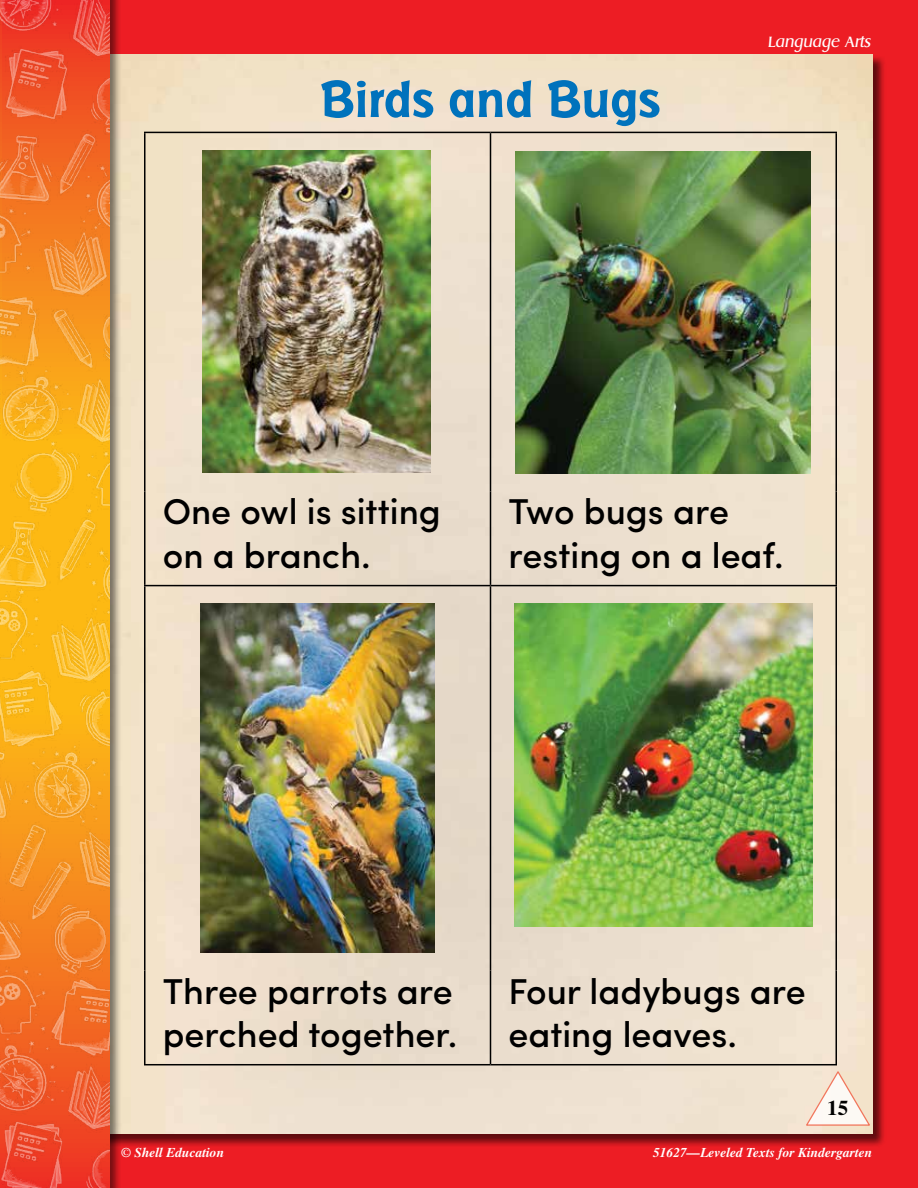
<style>
.page{position:relative;width:918px;height:1188px;background:#fff}
.page>*{position:absolute;margin:0;border:0;box-sizing:border-box;transform-origin:0 0}
.t1{font:700 54px "Badger";color:#0072bc}
.t2{font:500 36px/43.2px "Sofia Pro";color:#000}
.t3{font:700 21px "Times LT Std";color:#000}
.t4{font:italic 15px "Griffon";color:#fff}
.t5{font:italic 700 13.5px "Times LT Std";color:#fff}
</style>
<div class="page">
<div style="left:38px;top:0;width:880px;height:1188px;background:#ed1d24"></div>
<div style="left:82px;top:55px;width:805px;height:1093px;background:#000;opacity:.6"></div>
<img style="left:122px;top:54px;width:750px;height:1080px">
<hr style="left:144px;top:132px;width:346px;height:1px;background:#000">
<hr style="left:144px;top:133px;width:2px;height:358px;background:#000">
<hr style="left:490px;top:132px;width:347px;height:1px;background:#000">
<hr style="left:490px;top:133px;width:1px;height:358px;background:#000">
<hr style="left:836px;top:133px;width:1px;height:358px;background:#000">
<hr style="left:144px;top:491px;width:2px;height:94px;background:#000">
<hr style="left:490px;top:491px;width:1px;height:94px;background:#000">
<hr style="left:836px;top:491px;width:1px;height:94px;background:#000">
<hr style="left:144px;top:585px;width:346px;height:1px;background:#000">
<hr style="left:144px;top:586px;width:2px;height:385px;background:#000">
<hr style="left:490px;top:585px;width:347px;height:1px;background:#000">
<hr style="left:490px;top:586px;width:1px;height:385px;background:#000">
<hr style="left:836px;top:586px;width:1px;height:385px;background:#000">
<hr style="left:144px;top:971px;width:2px;height:93px;background:#000">
<hr style="left:490px;top:971px;width:1px;height:93px;background:#000">
<hr style="left:836px;top:971px;width:1px;height:93px;background:#000">
<hr style="left:144px;top:1064px;width:346px;height:1px;background:#000">
<hr style="left:490px;top:1064px;width:347px;height:1px;background:#000">
<img style="left:203px;top:150px;width:227px;height:322px">
<img style="left:516px;top:151px;width:295px;height:322px">
<img style="left:201px;top:604px;width:233px;height:349px">
<img style="left:514px;top:604px;width:298px;height:323px">
<svg style="left:805px;top:1070px;width:67px;height:56px;background:#f6e5d6"></svg>
<div style="left:1px;top:0;width:121px;height:1188px;background:#000;opacity:.5"></div>
<img style="left:2px;top:0;width:107px;height:1188px">
<hr style="left:0;top:0;width:2px;height:1188px;background:#000;opacity:.5">
<svg style="left:0;top:0;width:1px;height:1188px"></svg>
<h1 class="t1" style="left:320px;top:62px;width:342px">Birds and Bugs</h1>
<p class="t4" style="left:768px;top:32px;width:104px">Language Arts</p>
<p class="t2" style="left:163px;top:488px;width:280px">One owl is sitting on a branch.</p>
<p class="t2" style="left:508px;top:488px;width:277px">Two bugs are resting on a leaf.</p>
<p class="t2" style="left:163px;top:967px;width:296px">Three parrots are perched together.</p>
<p class="t2" style="left:508px;top:967px;width:299px">Four ladybugs are eating leaves.</p>
<p class="t3" style="left:827px;top:1095px;width:22px">15</p>
<p class="t5" style="left:121px;top:1144px;width:105px">© Shell Education</p>
<p class="t5" style="left:653px;top:1144px;width:221px">51627—Leveled Texts for Kindergarten</p>
</div>
